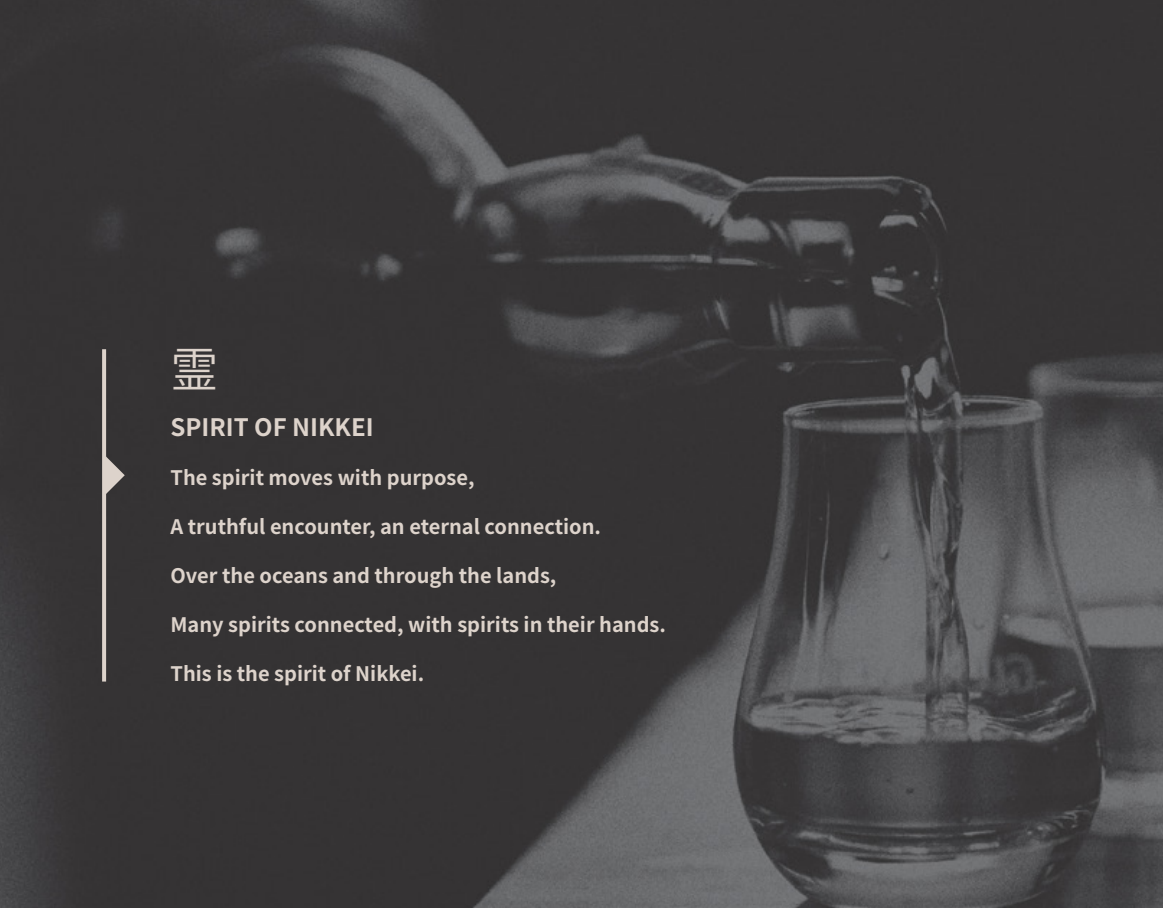
<style>
.page{position:relative;width:1163px;height:908px;background:#fff}
.page>*{position:absolute;margin:0;border:0;box-sizing:border-box;transform-origin:0 0}
.t1{font:600 48px "Noto Sans CJ Ktc";color:#ddd3cb}
.t2{font:700 24px "Noto Sans CJ Ktc";color:#ddd3cb}
.t3{font:700 20px "Noto Sans CJ Ktc";color:#ddd3cb}
</style>
<div class="page">
<img style="left:0;top:0;width:1162px;height:907px">
<svg style="left:102px;top:349px;width:4px;height:332px"></svg>
<svg style="left:104px;top:454px;width:21px;height:41px"></svg>
<h1 class="t1" style="left:170px;top:342px;width:49px">霊</h1>
<p class="t2" style="left:170px;top:414px;width:205px">SPIRIT OF NIKKEI</p>
<p class="t3" style="left:170px;top:466px;width:305px">The spirit moves with purpose,</p>
<p class="t3" style="left:170px;top:515px;width:432px">A truthful encounter, an eternal connection.</p>
<p class="t3" style="left:170px;top:564px;width:387px">Over the oceans and through the lands,</p>
<p class="t3" style="left:170px;top:612px;width:497px">Many spirits connected, with spirits in their hands.</p>
<p class="t3" style="left:170px;top:661px;width:255px">This is the spirit of Nikkei.</p>
</div>
